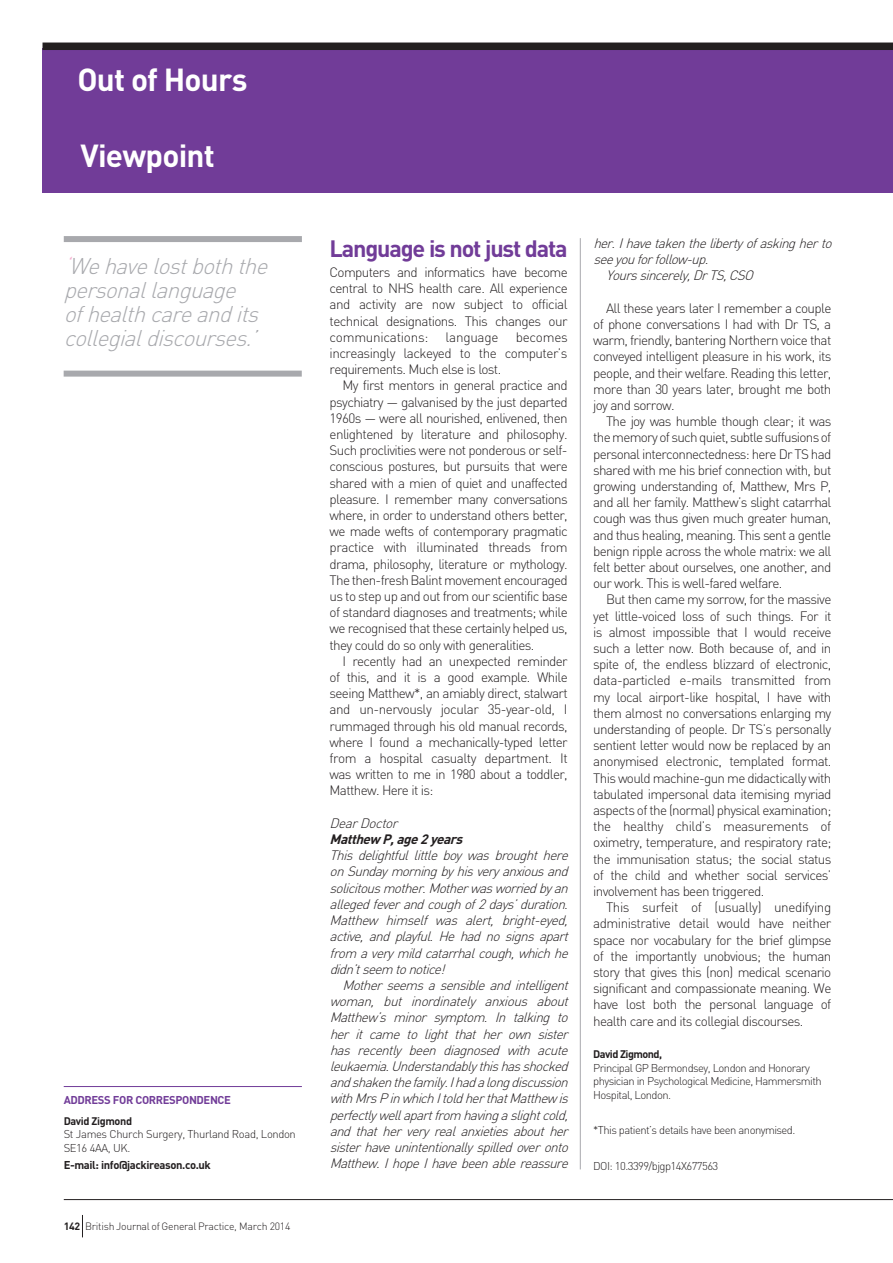
<style>
.page{position:relative;width:893px;height:1263px;background:#fff}
.page>*{position:absolute;margin:0;border:0;box-sizing:border-box;transform-origin:0 0}
.t1{font:700 31.5px "DIN";letter-spacing:-.025em;color:#fff}
.t2{font:700 23.4px "DIN";letter-spacing:-.05em;color:#713c98}
.t3{font:italic 300 22.5px/24px "DIN";color:#a8a9ad}
.t4{font:300 13.5px/16.2px "DIN";letter-spacing:-.05em;color:#231f20;text-align:justify}
.t5{font:italic 300 13.5px/16.2px "DIN";color:#231f20;text-align:justify}
.t6{font:italic 700 13.5px "DIN";color:#231f20}
.t7{font:300 13.5px "DIN";letter-spacing:-.02em;color:#231f20}
.t8{font:300 11.25px/13.5px "DIN";letter-spacing:-.05em;color:#231f20}
.t9{font:700 11.25px "DIN";letter-spacing:-.035em;color:#231f20}
.t10{font:700 11.25px "DIN";letter-spacing:-.035em;color:#713c98}
.t11{font:700 10.8px "DIN";letter-spacing:-.04em;color:#231f20}
.t12{font:300 10.5px "DIN";letter-spacing:-.025em;color:#231f20}
.s1{color:#f5adce}
.s2{font-weight:700}
</style>
<div class="page">
<div style="left:43px;top:49px;width:850px;height:144px;background:#713c98"></div>
<div style="left:43px;top:43px;width:850px;height:7px;background:#231f20"></div>
<div style="left:64px;top:236px;width:238px;height:6px;background:#a8a9ad"></div>
<div style="left:64px;top:371px;width:238px;height:6px;background:#a8a9ad"></div>
<hr style="left:64px;top:1086px;width:238px;height:1px;background:#713c98">
<hr style="left:580px;top:238px;width:1px;height:931px;background:#a8a9ad">
<hr style="left:64px;top:1199px;width:829px;height:1px;background:#231f20">
<svg style="left:82px;top:1215px;width:1px;height:22px"></svg>
<h1 class="t1" style="left:77px;top:59px;width:172px">Out of Hours</h1>
<h1 class="t1" style="left:81px;top:135px;width:136px">Viewpoint</h1>
<h3 class="t3" style="left:64px;top:254px;width:212px"><span class="s1">‘</span>Wehavelostboththe personallanguage ofhealthcareandits collegialdiscourses.’</h3>
<p class="t10" style="left:64px;top:1092px;width:169px">ADDRESS FOR CORRESPONDENCE</p>
<p class="t11" style="left:64px;top:1114px;width:70px">David Zigmond</p>
<p class="t8" style="left:64px;top:1127px;width:234px">St James Church Surgery, Thurland Road, London<br>SE16 4AA, UK.</p>
<p class="t9" style="left:64px;top:1158px;width:149px">E-mail: info@jackireason.co.uk</p>
<p class="t12" style="left:64px;top:1219px;width:228px"><span class="s2">142</span> British Journal of General Practice, March 2014</p>
<h2 class="t2" style="left:330px;top:233px;width:240px">Language is not just data</h2>
<p class="t4" style="left:330px;top:264px;width:240px">Computers and informatics have become central to NHS health care. All experience and activity are now subject to official technical designations. This changes our communications:</p>
<p class="t4" style="left:330px;top:329px;width:240px;text-indent:186px">becomes increasingly lackeyed to the computer’s requirements. Much else is lost.</p>
<p class="t4" style="left:330px;top:377px;width:240px;text-indent:13px">My first mentors in general practice and psychiatry — galvanised by the just departed 1960s — were all nourished, enlivened, then enlightened by literature and philosophy.<br>Such proclivities were not ponderous or self&shy;conscious postures, but pursuits that were shared with a mien of quiet and unaffected pleasure. I remember many conversations where, in order to understand others better, we made wefts of contemporary pragmatic practice with illuminated threads from drama, philosophy, literature or mythology.<br>The then-fresh Balint movement encouraged us to step up and out from our scientific base of standard diagnoses and treatments; while we recognised that these certainly helped us, they could do so only with generalities.</p>
<p class="t4" style="left:330px;top:653px;width:240px;text-indent:13px">I recently had an unexpected reminder of this, and it is a good example. While seeing Matthew*, an amiably direct, stalwart and un-nervously jocular 35-year-old, I rummaged through his old manual records, where I found a mechanically-typed letter from a hospital casualty department. It was written to me in 1980 about a toddler, Matthew. Here it is:</p>
<p class="t5" style="left:330px;top:815px;width:74px">DearDoctor</p>
<p class="t6" style="left:330px;top:830px;width:139px">Matthew P,age2years</p>
<p class="t5" style="left:330px;top:847px;width:244px">This delightful little boy was brought here onSundaymorningbyhisveryanxiousand solicitousmother.Motherwasworriedbyan allegedfeverandcoughof2days’duration.<br>Matthew himself was alert, bright-eyed, active, and playful. He had no signs apart from averymildcatarrhalcough,whichhe didn’tseem tonotice!</p>
<p class="t5" style="left:330px;top:977px;width:244px;text-indent:13px">Motherseemsasensibleandintelligent woman, but inordinately anxious about Matthew’s minor symptom. In talking to her it came to light that her own sister has recently been diagnosed with acute leukaemia.Understandablythishasshocked andshakenthefamily.Ihadalongdiscussion withMrsPinwhichItoldherthatMatthewis perfectlywellapartfrom havingaslightcold, and that her very real anxieties about her sisterhaveunintentionallyspilledoveronto Matthew.IhopeIhavebeenablereassure</p>
<p class="t7" style="left:446px;top:329px;width:54px">language</p>
<p class="t5" style="left:593px;top:235px;width:244px">her.Ihavetakenthelibertyofaskingherto</p>
<p class="t5" style="left:593px;top:251px;width:121px">seeyouforfollow-up.</p>
<p class="t5" style="left:606px;top:267px;width:153px">Yourssincerely,DrTS,CSO</p>
<p class="t4" style="left:593px;top:300px;width:240px;text-indent:13px">All these years later I remember a couple of phone conversations I had with Dr TS, a warm, friendly, bantering Northern voice that conveyed intelligent pleasure in his work, its people, and their welfare. Reading this letter, more than 30 years later, brought me both joy and sorrow.</p>
<p class="t4" style="left:593px;top:413px;width:240px;text-indent:13px">The joy was humble though clear; it was the memory of such quiet, subtle suffusions of personal interconnectedness: here Dr TS had shared with me his brief connection with, but growing understanding of, Matthew, Mrs P, and all her family. Matthew’s slight catarrhal cough was thus given much greater human, and thus healing, meaning. This sent a gentle benign ripple across the whole matrix: we all felt better about ourselves, one another, and our work. This is well-fared welfare.</p>
<p class="t4" style="left:593px;top:591px;width:240px;text-indent:13px">But then came my sorrow, for the massive yet little-voiced loss of such things. For it is almost impossible that I would receive such a letter now. Both because of, and in spite of, the endless blizzard of electronic, data-particled e-mails transmitted from my local airport-like hospital, I have with them almost no conversations enlarging my understanding of people. Dr TS’s personally sentient letter would now be replaced by an anonymised electronic, templated format.<br>This would machine-gun me didactically with tabulated impersonal data itemising myriad aspects of the (normal) physical examination; the healthy child’s measurements of oximetry, temperature, and respiratory rate; the immunisation status; the social status of the child and whether social services’ involvement has been triggered.</p>
<p class="t4" style="left:593px;top:899px;width:240px;text-indent:13px">This surfeit of (usually) unedifying administrative detail would have neither space nor vocabulary for the brief glimpse of the importantly unobvious; the human story that gives this (non) medical scenario significant and compassionate meaning. We have lost both the personal language of health care and its collegial discourses.</p>
<p class="t11" style="left:593px;top:1047px;width:70px">David Zigmond,</p>
<p class="t8" style="left:593px;top:1061px;width:230px">Principal GP Bermondsey, London and Honorary physician in Psychological Medicine, Hammersmith<br>Hospital, London.</p>
<p class="t8" style="left:593px;top:1123px;width:204px">*This patient’s details have been anonymised.</p>
<p class="t8" style="left:593px;top:1159px;width:127px">DOI: 10.3399/bjgp14X677563</p>
</div>
